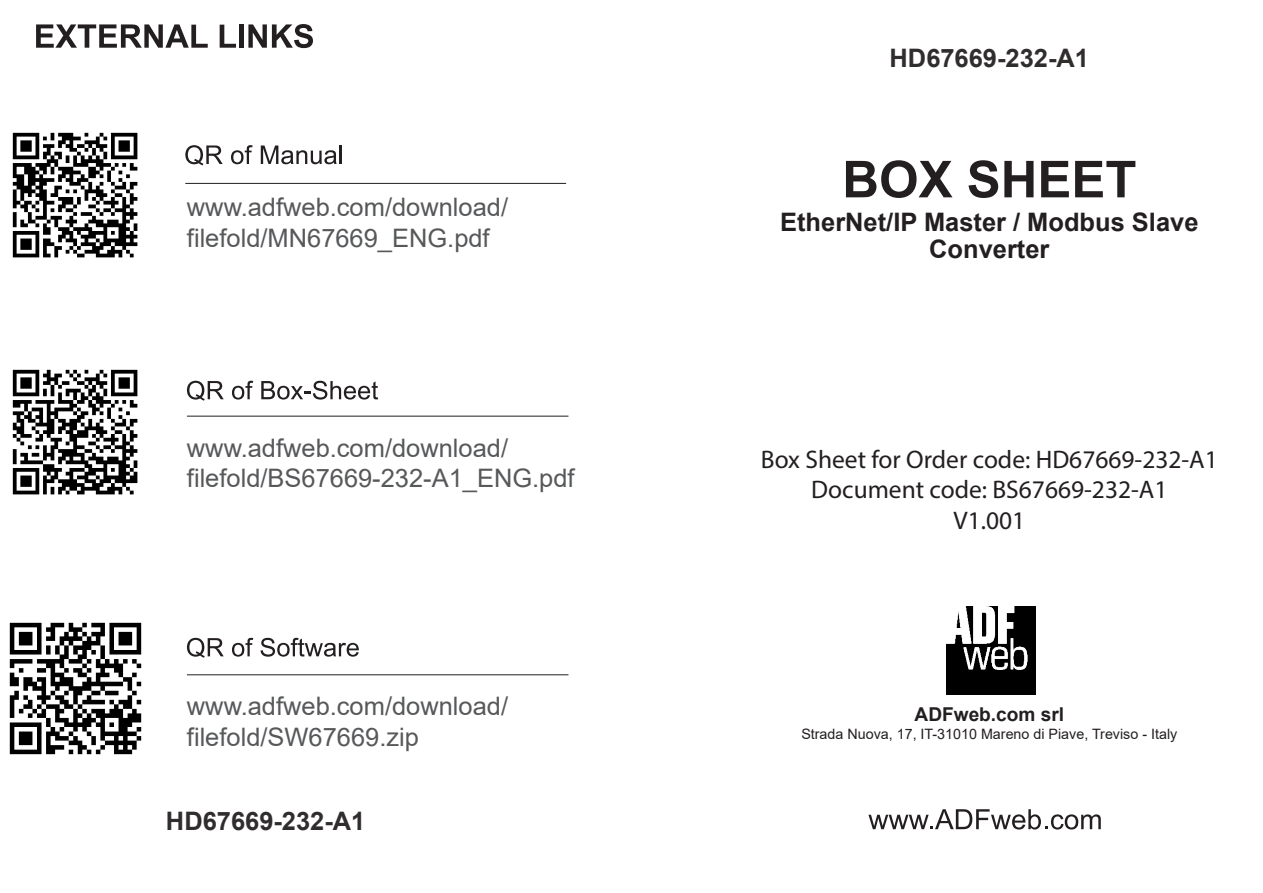
<style>
.page{position:relative;width:1263px;height:893px;background:#fff}
.page>*{position:absolute;margin:0;border:0;box-sizing:border-box;transform-origin:0 0}
.t1{font:700 51px "Arial";color:#231f20}
.t2{font:25.5px/30.6px "Arial";color:#57585a}
.t3{font:25.5px/30.6px "Myriad Pro";color:#231f20;text-align:center}
.t4{font:700 25.5px/27.6px "Arial";color:#231f20;text-align:center}
.t5{font:700 25.5px "Arial";color:rgb(35 31 32/.94)}
.t6{font:700 19.2px "Arial";color:#231f20}
.t7{font:14.4px "Arial";color:#231f20}
</style>
<div class="page">
<img style="left:12px;top:132px;width:126px;height:126px">
<img style="left:12px;top:369px;width:126px;height:126px">
<img style="left:9px;top:622px;width:133px;height:133px">
<svg style="left:36px;top:24px;width:172px;height:24px"></svg>
<svg style="left:220px;top:25px;width:16px;height:23px"></svg>
<div style="left:239px;top:24px;width:5px;height:24px;background:#231f20"></div>
<svg style="left:248px;top:24px;width:65px;height:24px"></svg>
<svg style="left:187px;top:381px;width:37px;height:20px"></svg>
<svg style="left:232px;top:381px;width:21px;height:19px"></svg>
<svg style="left:261px;top:381px;width:117px;height:19px"></svg>
<hr style="left:187px;top:416px;width:381px;height:1px;background:#231f20">
<svg style="left:187px;top:638px;width:37px;height:20px"></svg>
<svg style="left:232px;top:638px;width:21px;height:19px"></svg>
<svg style="left:261px;top:638px;width:98px;height:19px"></svg>
<hr style="left:187px;top:674px;width:381px;height:1px;background:#231f20">
<svg style="left:868px;top:809px;width:233px;height:20px"></svg>
<img style="left:947px;top:606px;width:88px;height:89px">
<hr style="left:185px;top:183px;width:381px;height:1px;background:#231f20">
<svg style="left:185px;top:145px;width:38px;height:20px"></svg>
<svg style="left:231px;top:145px;width:22px;height:19px"></svg>
<svg style="left:261px;top:145px;width:76px;height:19px"></svg>
<hr style="left:339px;top:145px;width:3px;height:19px;background:#231f20">
<p class="t2" style="left:187px;top:192px;width:323px">www.adfweb.com/download/ filefold/MN67669_ENG.pdf</p>
<p class="t2" style="left:187px;top:432px;width:389px">www.adfweb.com/download/ filefold/BS67669-232-A1_ENG.pdf</p>
<p class="t5" style="left:889px;top:40px;width:201px">HD67669-232-A1</p>
<h1 class="t1" style="left:842px;top:143px;width:296px">BOX SHEET</h1>
<p class="t4" style="left:780px;top:208px;width:420px">EtherNet/IP Master / Modbus Slave<br>Converter</p>
<p class="t3" style="left:761px;top:444px;width:459px">Box Sheet for Order code: HD67669-232-A1<br>Document code: BS67669-232-A1<br>V1.001</p>
<p class="t2" style="left:187px;top:691px;width:323px">www.adfweb.com/download/ filefold/SW67669.zip</p>
<p class="t6" style="left:914px;top:701px;width:151px">ADFweb.com srl</p>
<p class="t7" style="left:801px;top:724px;width:377px">Strada Nuova, 17, IT-31010 Mareno di Piave, Treviso - Italy</p>
<p class="t5" style="left:166px;top:803px;width:201px">HD67669-232-A1</p>
</div>
